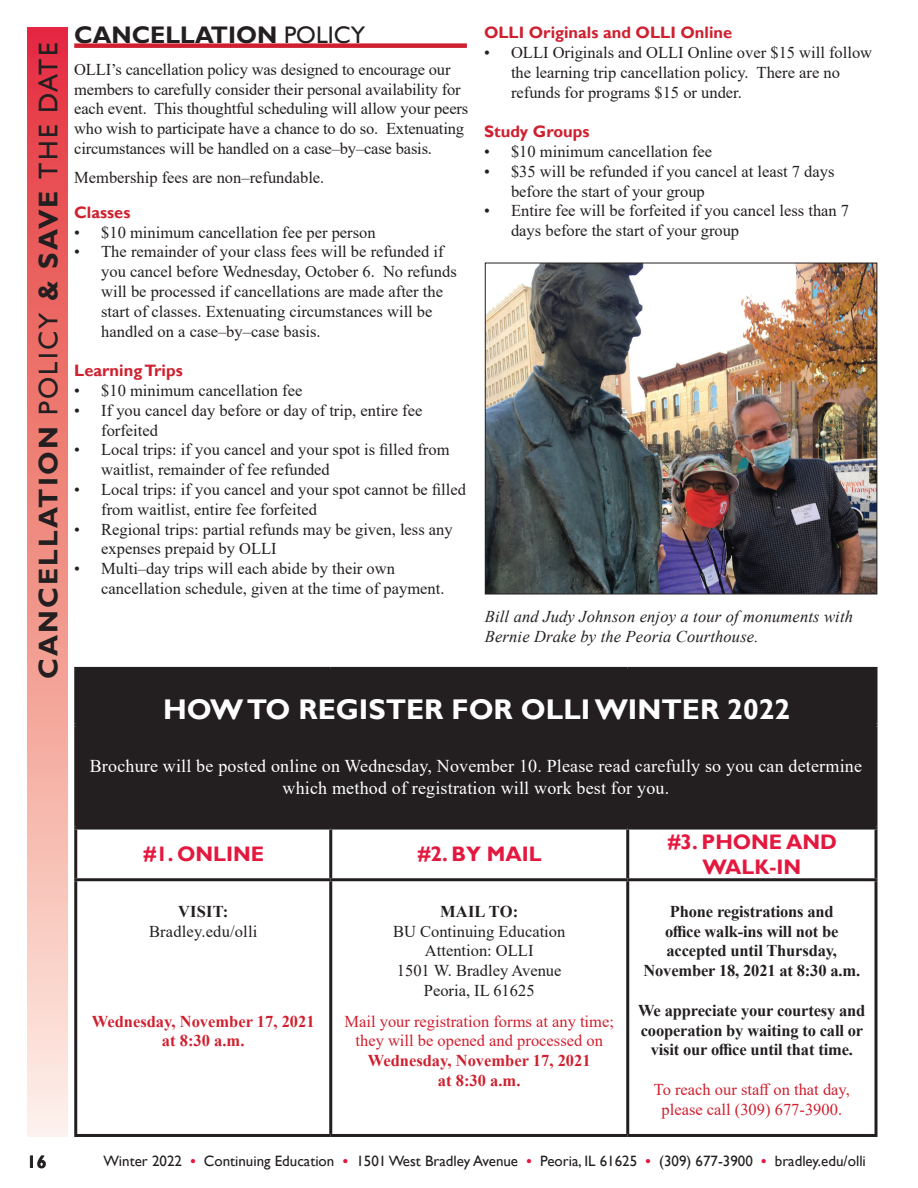
<style>
.page{position:relative;width:918px;height:1188px;background:#fff}
.page>*{position:absolute;margin:0;border:0;box-sizing:border-box;transform-origin:0 0}
.t1{font:700 28.5px "Gill Sans";color:#fff}
.t2{font:700 27px "Gill Sans";letter-spacing:.08em;color:#231f20}
.t3{font:700 24px "Gill Sans";color:#231f20}
.t4{font:700 21px/25.2px "Gill Sans";color:#e4183e;text-align:center}
.t5{font:18px/21.6px "Times New Roman";letter-spacing:.01em;color:#fff;text-align:center}
.t6{font:700 18px "Gill Sans";color:#231f20}
.t7{font:16.5px/19.8px "Times New Roman";color:#231f20}
.t8{font:700 16.5px/19.8px "Times New Roman";letter-spacing:-.01em;color:#231f20;text-align:center}
.t9{font:16.5px/19.8px "Times New Roman";color:#cf202f;text-align:center}
.t10{font:italic 16.5px/19.8px "Times New Roman";letter-spacing:.01em;color:#231f20}
.t11{font:700 16.5px/19.8px "Times New Roman";color:#cf202f;text-align:center}
.t12{font:700 16.5px "Gill Sans";color:#cf202f}
.t13{font:15px "Gill Sans";color:#231f20}
.s1{font-weight:400}
.s2{font-family:"Bell MT Bold";color:#e4183e}
</style>
<div class="page">
<div style="left:27px;top:27px;width:41px;height:1110px;background:linear-gradient(to bottom,#e53338,#fef1e2)"></div>
<div style="left:74px;top:43px;width:393px;height:5px;background:#cf202f"></div>
<div style="left:77px;top:670px;width:797px;height:157px;background:#231f20"></div>
<hr style="left:74px;top:667px;width:257px;height:3px;background:#231f20">
<hr style="left:74px;top:670px;width:3px;height:53px;background:#231f20">
<hr style="left:331px;top:667px;width:297px;height:3px;background:#231f20">
<hr style="left:628px;top:667px;width:250px;height:3px;background:#231f20">
<svg style="left:874px;top:670px;width:4px;height:53px"></svg>
<hr style="left:74px;top:723px;width:257px;height:3px;background:#231f20">
<hr style="left:74px;top:726px;width:3px;height:101px;background:#231f20">
<hr style="left:331px;top:723px;width:297px;height:3px;background:#231f20">
<hr style="left:628px;top:723px;width:250px;height:3px;background:#231f20">
<svg style="left:874px;top:726px;width:4px;height:101px"></svg>
<hr style="left:74px;top:827px;width:257px;height:3px;background:#231f20">
<hr style="left:74px;top:830px;width:3px;height:48px;background:#231f20">
<hr style="left:331px;top:827px;width:297px;height:3px;background:#231f20">
<hr style="left:329px;top:830px;width:3px;height:48px;background:#231f20">
<hr style="left:628px;top:827px;width:250px;height:3px;background:#231f20">
<hr style="left:626px;top:830px;width:3px;height:48px;background:#231f20">
<svg style="left:874px;top:830px;width:4px;height:48px"></svg>
<hr style="left:74px;top:878px;width:257px;height:3px;background:#231f20">
<hr style="left:74px;top:881px;width:3px;height:253px;background:#231f20">
<hr style="left:331px;top:878px;width:297px;height:3px;background:#231f20">
<hr style="left:329px;top:881px;width:3px;height:253px;background:#231f20">
<hr style="left:628px;top:878px;width:250px;height:3px;background:#231f20">
<hr style="left:626px;top:881px;width:3px;height:253px;background:#231f20">
<svg style="left:874px;top:881px;width:4px;height:253px"></svg>
<hr style="left:74px;top:1134px;width:257px;height:3px;background:#231f20">
<hr style="left:331px;top:1134px;width:297px;height:3px;background:#231f20">
<hr style="left:628px;top:1134px;width:250px;height:3px;background:#231f20">
<img style="left:487px;top:265px;width:388px;height:327px">
<div style="left:485px;top:263px;width:392px;height:331px;border:1px solid #231f20"></div>
<h2 class="t2" style="left:32px;top:679px;width:638px;rotate:-90deg">CANCELLATION <span class="s1">POLICY</span> &amp; SAVE <span class="s1">THE DATE</span></h2>
<p class="t6" style="left:27px;top:1151px;width:21px">16</p>
<h3 class="t3" style="left:74px;top:21px;width:293px">CANCELLATION <span class="s1">POLICY</span></h3>
<p class="t7" style="left:74px;top:59px;width:396px">OLLI’s cancellation policy was designed to encourage our members to carefully consider their personal availability for each event. This thoughtful scheduling will allow your peers who wish to participate have a chance to do so. Extenuating circumstances will be handled on a case–by–case basis.</p>
<p class="t7" style="left:74px;top:167px;width:252px">Membership fees are non–refundable.</p>
<p class="t12" style="left:74px;top:202px;width:58px">Classes</p>
<p class="t7" style="left:74px;top:222px;width:303px">• $10 minimum cancellation fee per person</p>
<p class="t7" style="left:101px;top:241px;width:357px;text-indent:-27px">• The remainder of your class fees will be refunded if you cancel before Wednesday, October 6. No refunds will be processed if cancellations are made after the start of classes. Extenuating circumstances will be handled on a case–by–case basis.</p>
<p class="t12" style="left:74px;top:361px;width:110px">Learning Trips</p>
<p class="t7" style="left:74px;top:380px;width:230px">• $10 minimum cancellation fee</p>
<p class="t7" style="left:101px;top:400px;width:323px;text-indent:-27px">• If you cancel day before or day of trip, entire fee forfeited</p>
<p class="t7" style="left:101px;top:439px;width:350px;text-indent:-27px">• Local trips: if you cancel and your spot is filled from waitlist, remainder of fee refunded</p>
<p class="t7" style="left:101px;top:479px;width:366px;text-indent:-27px">• Local trips: if you cancel and your spot cannot be filled from waitlist, entire fee forfeited</p>
<p class="t7" style="left:101px;top:519px;width:353px;text-indent:-27px">• Regional trips: partial refunds may be given, less any expenses prepaid by OLLI</p>
<p class="t7" style="left:101px;top:558px;width:345px;text-indent:-27px">• Multi–day trips will each abide by their own cancellation schedule, given at the time of payment.</p>
<p class="t12" style="left:484px;top:23px;width:250px">OLLI Originals and OLLI Online</p>
<p class="t7" style="left:511px;top:42px;width:363px;text-indent:-27px">• OLLI Originals and OLLI Online over $15 will follow the learning trip cancellation policy. There are no refunds for programs $15 or under.</p>
<p class="t12" style="left:484px;top:122px;width:107px">Study Groups</p>
<p class="t7" style="left:484px;top:141px;width:230px">• $10 minimum cancellation fee</p>
<p class="t7" style="left:511px;top:161px;width:325px;text-indent:-27px">• $35 will be refunded if you cancel at least 7 days before the start of your group</p>
<p class="t7" style="left:511px;top:200px;width:340px;text-indent:-27px">• Entire fee will be forfeited if you cancel less than 7 days before the start of your group</p>
<p class="t10" style="left:485px;top:607px;width:370px">Bill and Judy Johnson enjoy a tour of monuments with<br>Bernie Drake by the Peoria Courthouse.</p>
<h1 class="t1" style="left:163px;top:692px;width:629px">HOW TO REGISTER FOR OLLI WINTER 2022</h1>
<p class="t5" style="left:90px;top:755px;width:774px">Brochure will be posted online on Wednesday, November 10. Please read carefully so you can determine which method of registration will work best for you.</p>
<p class="t4" style="left:144px;top:842px;width:122px">#1. ONLINE</p>
<p class="t4" style="left:418px;top:842px;width:125px">#2. BY MAIL</p>
<p class="t8" style="left:178px;top:901px;width:52px">VISIT:</p>
<p class="t7" style="left:149px;top:921px;width:110px">Bradley.edu/olli</p>
<p class="t11" style="left:92px;top:1011px;width:224px">Wednesday, November 17, 2021 at 8:30 a.m.</p>
<p class="t8" style="left:440px;top:901px;width:80px">MAIL TO:</p>
<p class="t7" style="left:393px;top:921px;width:174px;text-align:center">BU Continuing Education<br>Attention: OLLI<br>1501 W. Bradley Avenue<br>Peoria, IL 61625</p>
<p class="t9" style="left:345px;top:1011px;width:271px">Mail your registration forms at any time; they will be opened and processed on</p>
<p class="t11" style="left:368px;top:1050px;width:224px">Wednesday, November 17, 2021 at 8:30 a.m.</p>
<p class="t4" style="left:668px;top:829px;width:170px">#3. PHONE AND<br>WALK-IN</p>
<p class="t8" style="left:643px;top:901px;width:218px">Phone registrations and<br>office walk-ins will not be accepted until Thursday,<br>November 18, 2021 at 8:30 a.m.</p>
<p class="t8" style="left:638px;top:1000px;width:229px">We appreciate your courtesy and cooperation by waiting to call or visit our office until that time.</p>
<p class="t9" style="left:654px;top:1079px;width:198px">To reach our staff on that day, please call (309) 677-3900.</p>
<p class="t13" style="left:103px;top:1152px;width:764px">Winter 2022 <span class="s2">•</span> Continuing Education <span class="s2">•</span> 1501 West Bradley Avenue <span class="s2">•</span> Peoria, IL 61625 <span class="s2">•</span> (309) 677-3900 <span class="s2">•</span> bradley.edu/olli</p>
</div>
